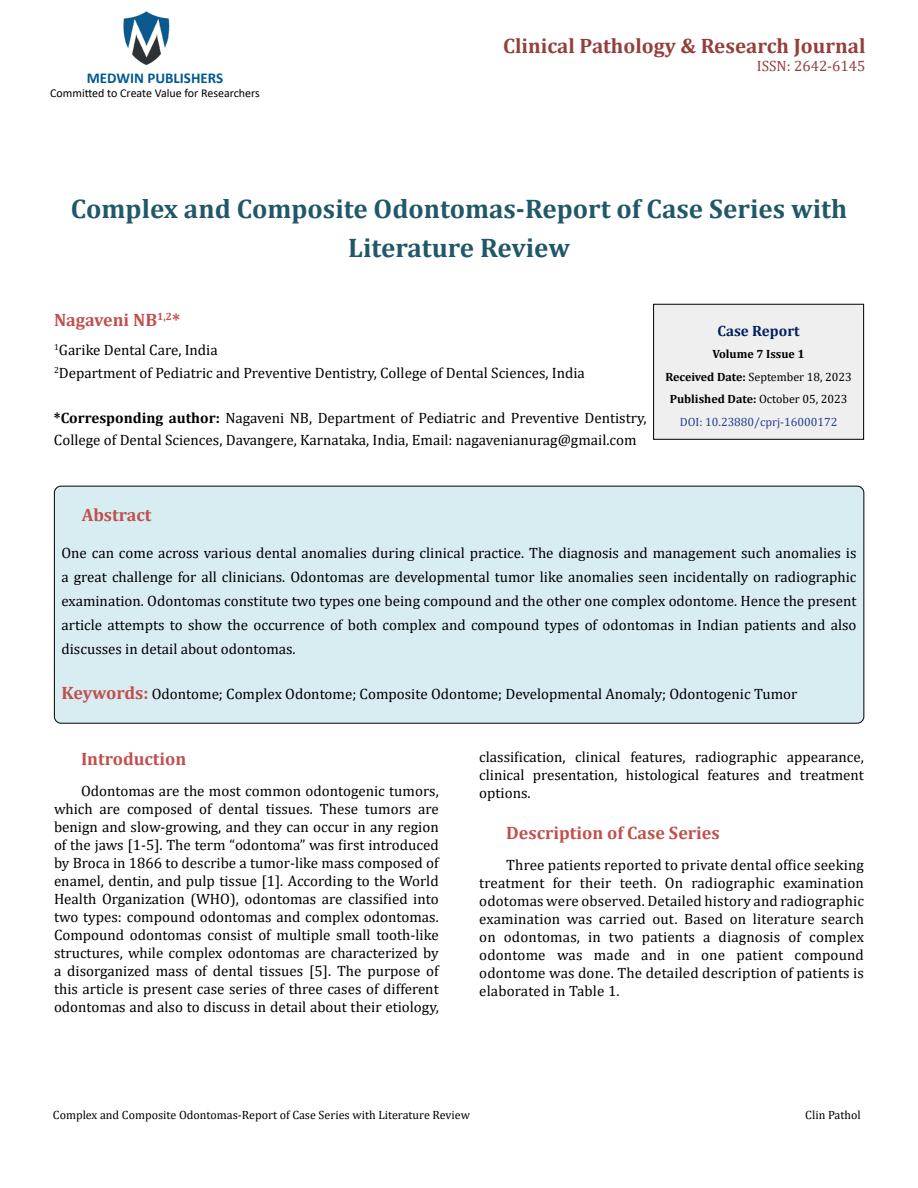
<style>
.page{position:relative;width:918px;height:1188px;background:#fff}
.page>*{position:absolute;margin:0;border:0;box-sizing:border-box;transform-origin:0 0}
.t1{font:700 27px/39px "Cambria";color:#215868;text-align:center}
.t2{font:700 21px "Cambria";color:#953f3c}
.t3{font:700 18px "Cambria";color:#c0504d}
.t4{font:15px/18px "Cambria";color:#000;text-align:justify}
.t5{font:700 15px "Calibri";color:#005991}
.t6{font:15px "Cambria";color:#953f3c}
.t7{font:700 15px "Cambria";color:#002060}
.t8{font:700 12px/22.5px "Cambria";color:#000;text-align:center}
.t9{font:12px "Cambria";color:#000}
.t10{font:12px "Calibri";color:#000}
.s1{font-weight:700}
.s2{font-weight:400}
.s3{font-weight:400;color:#25408f}
.s4{font-weight:700;font-size:18px;color:#c0504d}
</style>
<div class="page">
<img style="left:123px;top:11px;width:47px;height:55px">
<div style="left:654px;top:304px;width:210px;height:135px;background:#efefef"></div>
<div style="left:653px;top:304px;width:211px;height:136px;border:1px solid #000"></div>
<div style="left:54px;top:486px;width:810px;height:237px;background:#d8edf2;border-radius:7px"></div>
<div style="left:54px;top:486px;width:810px;height:238px;border:1px solid #000;border-radius:7px"></div>
<p class="t5" style="left:87px;top:67px;width:138px">MEDWIN PUBLISHERS</p>
<p class="t10" style="left:50px;top:85px;width:211px">Committed to Create Value for Researchers</p>
<h2 class="t2" style="left:503px;top:31px;width:364px">Clinical Pathology &amp; Research Journal</h2>
<p class="t6" style="left:757px;top:57px;width:110px">ISSN: 2642-6145</p>
<h1 class="t1" style="left:71px;top:189px;width:778px">Complex and Composite Odontomas-Report of Case Series with<br>Literature Review</h1>
<p class="t3" style="left:54px;top:307px;width:128px">Nagaveni NB<sup>1,2</sup>*</p>
<p class="t4" style="left:54px;top:339px;width:532px;line-height:22.5px"><sup>1</sup>Garike Dental Care, India<br><sup>2</sup>Department of Pediatric and Preventive Dentistry, College of Dental Sciences, India</p>
<p class="t4" style="left:54px;top:406px;width:594px;line-height:22.5px"><span class="s1">*Corresponding author:</span> Nagaveni NB, Department of Pediatric and Preventive Dentistry,<br>College of Dental Sciences, Davangere, Karnataka, India, Email: nagavenianurag@gmail.com</p>
<p class="t7" style="left:717px;top:320px;width:84px">Case Report</p>
<p class="t8" style="left:665px;top:343px;width:188px">Volume 7 Issue 1<br>Received Date: <span class="s2">September 18, 2023<br></span>Published Date: <span class="s2">October 05, 2023<br></span><span class="s3">DOI: 10.23880/cprj-16000172</span></p>
<p class="t3" style="left:82px;top:502px;width:71px">Abstract</p>
<p class="t4" style="left:62px;top:541px;width:796px;line-height:24px">One can come across various dental anomalies during clinical practice. The diagnosis and management such anomalies is a great challenge for all clinicians. Odontomas are developmental tumor like anomalies seen incidentally on radiographic examination. Odontomas constitute two types one being compound and the other one complex odontome. Hence the present article attempts to show the occurrence of both complex and compound types of odontomas in Indian patients and also discusses in detail about odontomas.</p>
<p class="t4" style="left:62px;top:685px;width:737px"><span class="s4">Keywords:</span> Odontome; Complex Odontome; Composite Odontome; Developmental Anomaly; Odontogenic Tumor</p>
<p class="t3" style="left:81px;top:746px;width:107px">Introduction</p>
<p class="t4" style="left:54px;top:782px;width:386px;text-indent:27px">Odontomas are the most common odontogenic tumors, which are composed of dental tissues. These tumors are benign and slow-growing, and they can occur in any region of the jaws [1-5]. The term “odontoma” was first introduced by Broca in 1866 to describe a tumor-like mass composed of enamel, dentin, and pulp tissue [1]. According to the World Health Organization (WHO), odontomas are classified into two types: compound odontomas and complex odontomas.<br>Compound odontomas consist of multiple small tooth-like structures, while complex odontomas are characterized by a disorganized mass of dental tissues [5]. The purpose of this article is present case series of three cases of different odontomas and also to discuss in detail about their etiology,</p>
<p class="t4" style="left:479px;top:748px;width:386px">classification, clinical features, radiographic appearance, clinical presentation, histological features and treatment options.</p>
<p class="t3" style="left:506px;top:820px;width:215px">Description of Case Series</p>
<p class="t4" style="left:479px;top:856px;width:386px;text-indent:27px">Three patients reported to private dental office seeking treatment for their teeth. On radiographic examination odotomas were observed. Detailed history and radiographic examination was carried out. Based on literature search on odontomas, in two patients a diagnosis of complex odontome was made and in one patient compound odontome was done. The detailed description of patients is elaborated in Table 1.</p>
<p class="t9" style="left:53px;top:1108px;width:419px">Complex and Composite Odontomas-Report of Case Series with Literature Review</p>
<p class="t9" style="left:805px;top:1108px;width:57px">Clin Pathol</p>
</div>
